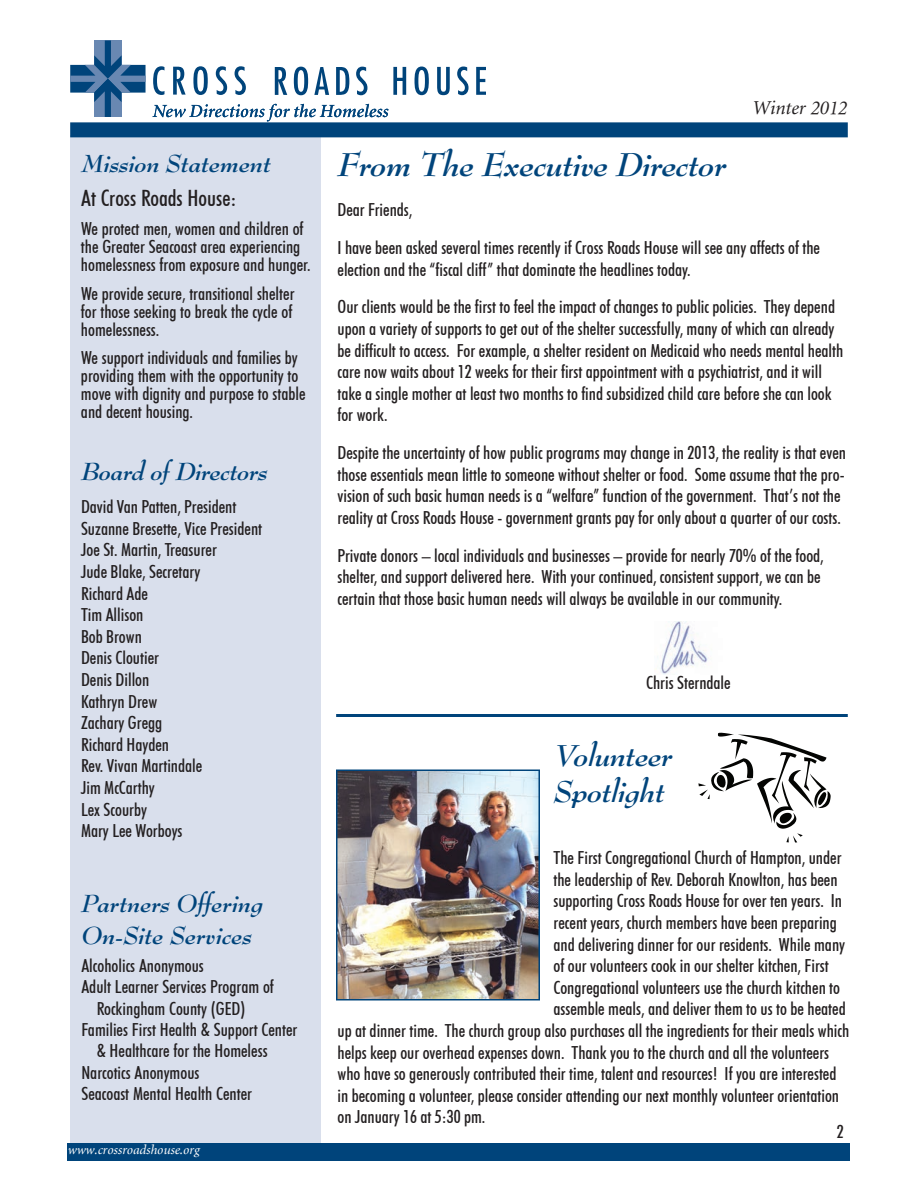
<style>
.page{position:relative;width:918px;height:1188px;background:#fff}
.page>*{position:absolute;margin:0;border:0;box-sizing:border-box;transform-origin:0 0}
.t1{font:italic 700 36px "Bernhard Modern Std";letter-spacing:-.01em;color:#00447b}
.t2{font:italic 700 33px/36px "Bernhard Modern Std";letter-spacing:-.01em;color:#00447b}
.t3{font:italic 700 27px/31.8px "Bernhard Modern Std";color:#00447b}
.t4{font:500 condensed 22.5px "Futura BT";color:#231f20}
.t5{font:italic 19.5px "Minion";color:#231f20}
.t6{font:500 condensed 18px/21.6px "Futura BT";color:#231f20}
.t7{font:italic 13.5px "Minion";color:#fff}
</style>
<div class="page">
<svg style="left:70px;top:41px;width:76px;height:76px"></svg>
<svg style="left:153px;top:66px;width:11px;height:29px"></svg>
<svg style="left:173px;top:67px;width:13px;height:28px"></svg>
<svg style="left:193px;top:66px;width:15px;height:29px"></svg>
<svg style="left:216px;top:66px;width:11px;height:29px"></svg>
<svg style="left:235px;top:66px;width:11px;height:29px"></svg>
<svg style="left:275px;top:67px;width:12px;height:28px"></svg>
<svg style="left:294px;top:67px;width:14px;height:28px"></svg>
<svg style="left:314px;top:67px;width:15px;height:28px"></svg>
<svg style="left:336px;top:67px;width:13px;height:28px"></svg>
<svg style="left:356px;top:67px;width:11px;height:28px"></svg>
<svg style="left:393px;top:67px;width:13px;height:28px"></svg>
<svg style="left:415px;top:67px;width:14px;height:28px"></svg>
<svg style="left:437px;top:67px;width:13px;height:28px"></svg>
<svg style="left:457px;top:67px;width:12px;height:28px"></svg>
<svg style="left:476px;top:67px;width:10px;height:28px"></svg>
<svg style="left:152px;top:104px;width:236px;height:18px"></svg>
<svg style="left:698px;top:733px;width:133px;height:109px"></svg>
<div style="left:70px;top:135px;width:251px;height:1008px;background:#d9dfec"></div>
<div style="left:68px;top:1143px;width:782px;height:18px;background:#00447b"></div>
<div style="left:70px;top:122px;width:778px;height:15px;background:#00447b"></div>
<img style="left:339px;top:773px;width:198px;height:224px">
<div style="left:336px;top:770px;width:204px;height:230px;border:2px solid #00447b"></div>
<hr style="left:336px;top:714px;width:512px;height:3px;background:#00447b">
<img style="left:655px;top:621px;width:53px;height:54px">
<h3 class="t3" style="left:81px;top:148px;width:191px">Mission Statement</h3>
<p class="t4" style="left:81px;top:184px;width:157px">At Cross Roads House:</p>
<p class="t6" style="left:81px;top:219px;width:231px;line-height:18px">We protect men, women and children of the Greater Seacoast area experiencing homelessness from exposure and hunger.</p>
<p class="t6" style="left:81px;top:284px;width:215px;line-height:18px">We provide secure, transitional shelter for those seeking to break the cycle of homelessness.</p>
<p class="t6" style="left:81px;top:349px;width:226px;line-height:18px">We support individuals and families by providing them with the opportunity to move with dignity and purpose to stable and decent housing.</p>
<h3 class="t3" style="left:81px;top:456px;width:188px">Board of Directors</h3>
<p class="t6" style="left:81px;top:496px;width:183px">David Van Patten, President<br>Suzanne Bresette, Vice President<br>Joe St. Martin, Treasurer<br>Jude Blake, Secretary<br>Richard Ade<br>Tim Allison<br>Bob Brown<br>Denis Cloutier<br>Denis Dillon<br>Kathryn Drew<br>Zachary Gregg<br>Richard Hayden<br>Rev. Vivan Martindale<br>Jim McCarthy<br>Lex Scourby<br>Mary Lee Worboys</p>
<h3 class="t3" style="left:81px;top:888px;width:183px">Partners Offering<br>On-Site Services</h3>
<p class="t6" style="left:81px;top:955px;width:124px">Alcoholics Anonymous</p>
<p class="t6" style="left:81px;top:976px;width:194px">Adult Learner Services Program of</p>
<p class="t6" style="left:97px;top:997px;width:150px">Rockingham County (GED)</p>
<p class="t6" style="left:81px;top:1019px;width:218px">Families First Health &amp; Support Center</p>
<p class="t6" style="left:97px;top:1040px;width:172px">&amp; Healthcare for the Homeless</p>
<p class="t6" style="left:81px;top:1061px;width:120px">Narcotics Anonymous</p>
<p class="t6" style="left:81px;top:1083px;width:172px">Seacoast Mental Health Center</p>
<p class="t7" style="left:68px;top:1143px;width:133px">www.crossroadshouse.org</p>
<p class="t7" style="left:70px;top:1148px;width:133px">www.crossroadshouse.org</p>
<h1 class="t1" style="left:338px;top:145px;width:390px">From The Executive Director</h1>
<p class="t5" style="left:752px;top:98px;width:96px">Winter 2012</p>
<p class="t6" style="left:338px;top:191px;width:484px;line-height:37.8px">Dear Friends,<br>I have been asked several times recently if Cross Roads House will see any affects of the</p>
<p class="t6" style="left:338px;top:250px;width:499px;line-height:37.8px">election and the “fiscal cliff” that dominate the headlines today.<br>Our clients would be the first to feel the impact of changes to public policies. They depend</p>
<p class="t6" style="left:338px;top:318px;width:507px">upon a variety of supports to get out of the shelter successfully, many of which can already be difficult to access. For example, a shelter resident on Medicaid who needs mental health care now waits about 12 weeks for their first appointment with a psychiatrist, and it will take a single mother at least two months to find subsidized child care before she can look for work.</p>
<p class="t6" style="left:338px;top:442px;width:510px">Despite the uncertainty of how public programs may change in 2013, the reality is that even those essentials mean little to someone without shelter or food. Some assume that the pro&shy;vision of such basic human needs is a “welfare” function of the government. That’s not the reality at Cross Roads House - government grants pay for only about a quarter of our costs.</p>
<p class="t6" style="left:338px;top:544px;width:488px">Private donors – local individuals and businesses – provide for nearly 70% of the food, shelter, and support delivered here. With your continued, consistent support, we can be certain that those basic human needs will always be available in our community.</p>
<p class="t6" style="left:646px;top:671px;width:86px">Chris Sterndale</p>
<h2 class="t2" style="left:554px;top:738px;width:121px">Volunteer<br>Spotlight</h2>
<p class="t6" style="left:554px;top:847px;width:290px">The First Congregational Church of Hampton, under</p>
<p class="t6" style="left:554px;top:868px;width:286px">the leadership of Rev. Deborah Knowlton, has been</p>
<p class="t6" style="left:554px;top:890px;width:290px">supporting Cross Roads House for over ten years. In</p>
<p class="t6" style="left:554px;top:912px;width:285px">recent years, church members have been preparing</p>
<p class="t6" style="left:554px;top:933px;width:293px">and delivering dinner for our residents. While many</p>
<p class="t6" style="left:554px;top:955px;width:277px">of our volunteers cook in our shelter kitchen, First</p>
<p class="t6" style="left:554px;top:976px;width:288px">Congregational volunteers use the church kitchen to</p>
<p class="t6" style="left:554px;top:998px;width:294px">assemble meals, and deliver them to us to be heated</p>
<p class="t6" style="left:338px;top:1020px;width:513px">up at dinner time. The church group also purchases all the ingredients for their meals which</p>
<p class="t6" style="left:338px;top:1041px;width:493px">helps keep our overhead expenses down. Thank you to the church and all the volunteers</p>
<p class="t6" style="left:338px;top:1063px;width:500px">who have so generously contributed their time, talent and resources! If you are interested</p>
<p class="t6" style="left:338px;top:1084px;width:503px">in becoming a volunteer, please consider attending our next monthly volunteer orientation</p>
<p class="t6" style="left:338px;top:1106px;width:149px">on January 16 at 5:30 pm.</p>
<p class="t6" style="left:837px;top:1120px;width:8px">2</p>
</div>
